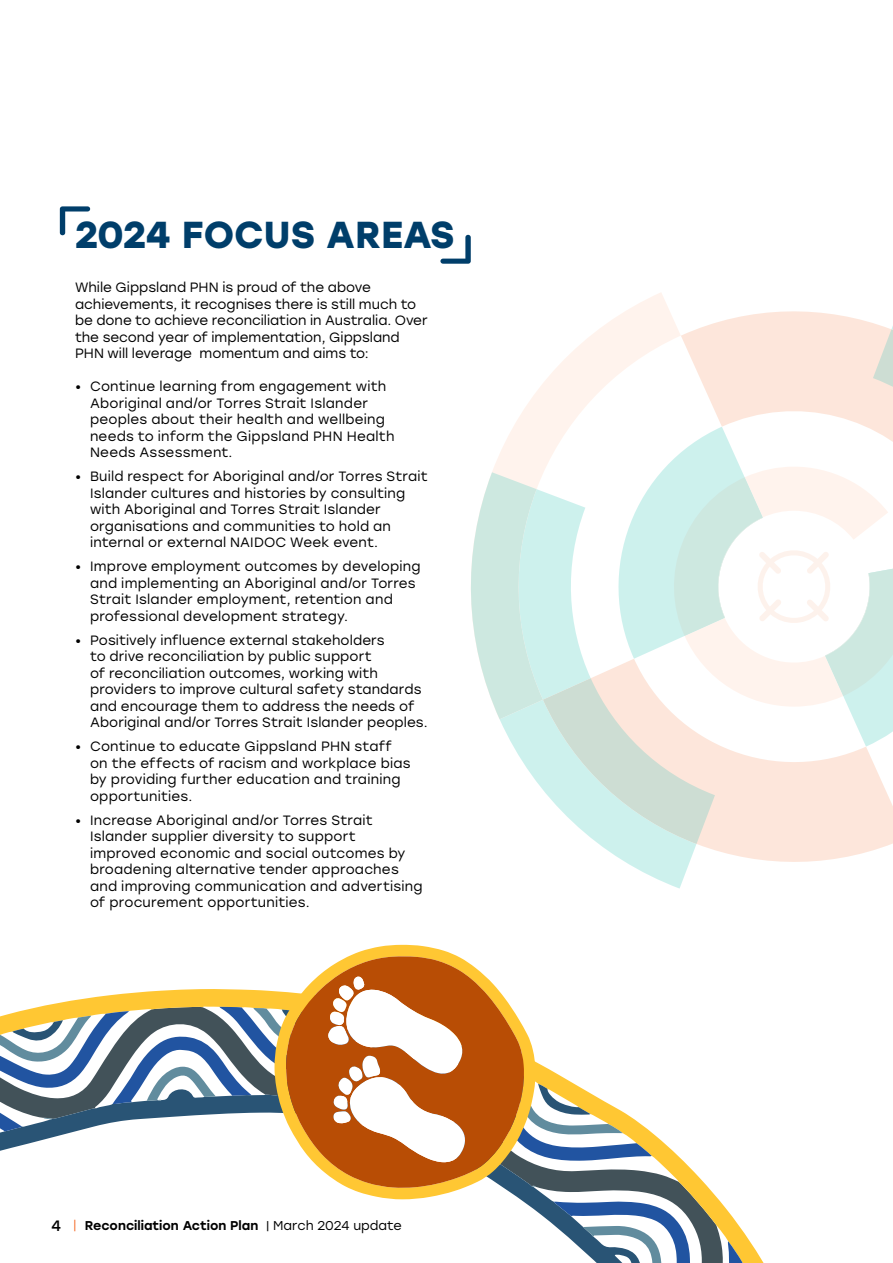
<style>
.page{position:relative;width:893px;height:1263px;background:#fff}
.page>*{position:absolute;margin:0;border:0;box-sizing:border-box;transform-origin:0 0}
.t1{font:700 37.5px "Stolzl";color:#003e6a}
.t2{font:15px "Stolzl";color:#000}
.t3{font:13.5px/16.5px "Stolzl";letter-spacing:.015em;color:#000}
.t4{font:500 12.75px "Stolzl";color:#000}
.s1{font-weight:400}
</style>
<div class="page">
<svg style="left:394px;top:1133px;width:356px;height:130px"></svg>
<svg style="left:554px;top:1201px;width:136px;height:62px"></svg>
<svg style="left:725px;top:1241px;width:39px;height:22px"></svg>
<svg style="left:536px;top:1062px;width:116px;height:99px"></svg>
<svg style="left:349px;top:945px;width:187px;height:254px"></svg>
<svg style="left:318px;top:956px;width:207px;height:232px;fill:#b84d05"></svg>
<svg style="left:0;top:976px;width:473px;height:209px"></svg>
<svg style="left:679px;top:844px;width:212px;height:45px"></svg>
<svg style="left:599px;top:844px;width:97px;height:44px;fill:#cdf1ed"></svg>
<svg style="left:60px;top:206px;width:30px;height:29px"></svg>
<svg style="left:440px;top:235px;width:31px;height:29px"></svg>
<svg style="left:471px;top:293px;width:422px;height:551px"></svg>
<div style="left:38px;top:1209px;width:373px;height:33px;background:#fff;border-radius:4px"></div>
<h1 class="t1" style="left:75px;top:208px;width:381px">2024 FOCUS AREAS</h1>
<p class="t3" style="left:75px;top:279px;width:354px">While Gippsland PHN is proud of the above achievements, it recognises there is still much to be done to achieve reconciliation in Australia. Over the second year of implementation, Gippsland PHN will leverage momentum and aims to:</p>
<p class="t3" style="left:90px;top:378px;width:306px;text-indent:-15px">• Continue learning from engagement with Aboriginal and/or Torres Strait Islander peoples about their health and wellbeing needs to inform the Gippsland PHN Health Needs Assessment.</p>
<p class="t3" style="left:90px;top:468px;width:339px;text-indent:-15px">• Build respect for Aboriginal and/or Torres Strait Islander cultures and histories by consulting with Aboriginal and Torres Strait Islander organisations and communities to hold an internal or external NAIDOC Week event.</p>
<p class="t3" style="left:90px;top:557px;width:332px;text-indent:-15px">• Improve employment outcomes by developing and implementing an Aboriginal and/or Torres Strait Islander employment, retention and professional development strategy.</p>
<p class="t3" style="left:90px;top:631px;width:339px;text-indent:-15px">• Positively influence external stakeholders<br>to drive reconciliation by public support<br>of reconciliation outcomes, working with providers to improve cultural safety standards and encourage them to address the needs of Aboriginal and/or Torres Strait Islander peoples.</p>
<p class="t3" style="left:90px;top:737px;width:322px;text-indent:-15px">• Continue to educate Gippsland PHN staff on the effects of racism and workplace bias by providing further education and training opportunities.</p>
<p class="t3" style="left:90px;top:811px;width:334px;text-indent:-15px">• Increase Aboriginal and/or Torres Strait Islander supplier diversity to support improved economic and social outcomes by broadening alternative tender approaches and improving communication and advertising of procurement opportunities.</p>
<p class="t2" style="left:51px;top:1215px;width:11px">4</p>
<p class="t4" style="left:85px;top:1217px;width:318px">Reconciliation Action Plan <span class="s1">| March 2024 update</span></p>
</div>
